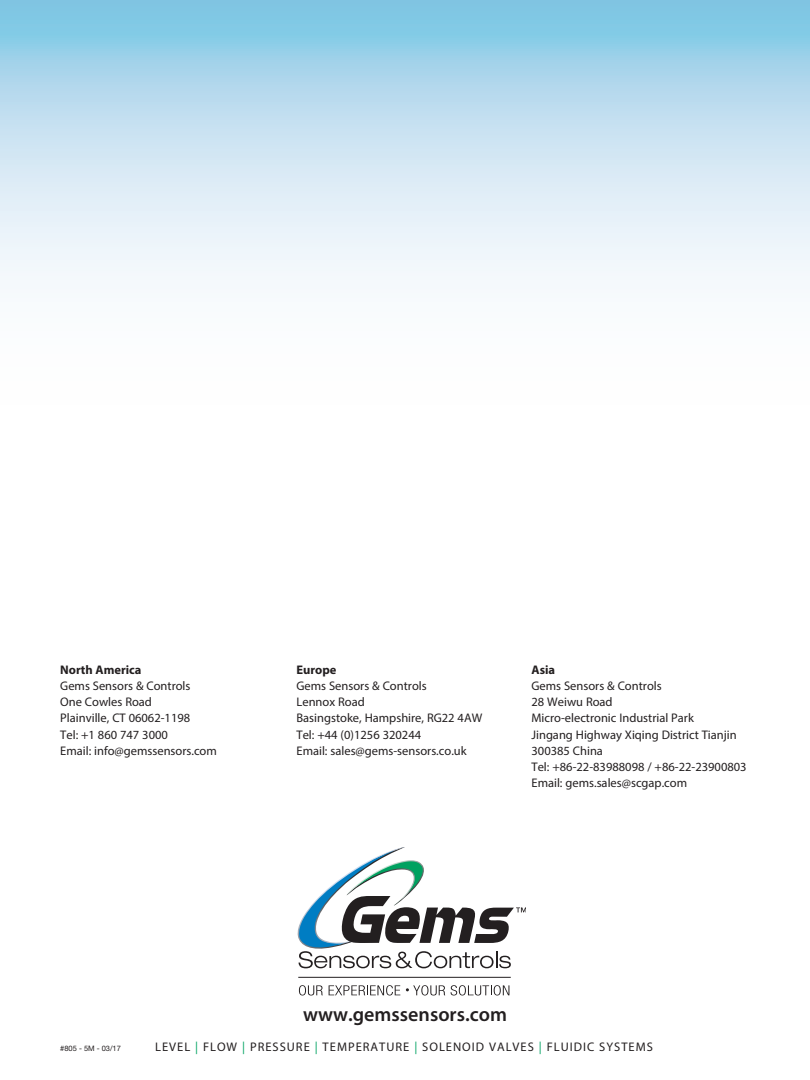
<style>
.page{position:relative;width:810px;height:1080px;background:#fff}
.page>*{position:absolute;margin:0;border:0;box-sizing:border-box;transform-origin:0 0}
.t1{font:600 20px "Myriad Pro";color:#231f20}
.Body{font:12.5px/16.2px "Myriad Pro";color:#231f20}
.Body-2{font:12.5px "Myriad Pro";letter-spacing:.08em;color:#231f20}
.t2{font:7.5px "Helvetica Neue LT Std";color:#231f20}
.s1{font-weight:700}
.s2{color:#00a261}
</style>
<div class="page">
<svg style="left:0;top:0;width:810px;height:280px;background:#c3e1f1"></svg>
<svg style="left:297px;top:847px;width:229px;height:121px"></svg>
<svg style="left:299px;top:985px;width:24px;height:11px"></svg>
<svg style="left:329px;top:985px;width:71px;height:11px"></svg>
<svg style="left:406px;top:985px;width:39px;height:11px"></svg>
<svg style="left:451px;top:985px;width:58px;height:11px"></svg>
<hr style="left:298px;top:977px;width:213px;height:1px;background:#231f20">
<p class="Body" style="left:60px;top:661px;width:132px"><span class="s1">North America<br></span>Gems Sensors &amp; Controls<br>One Cowles Road<br>Plainville, CT 06062-1198</p>
<p class="Body" style="left:60px;top:726px;width:158px">Tel: +1 860 747 3000<br>Email: info@gemssensors.com</p>
<p class="Body" style="left:297px;top:661px;width:187px"><span class="s1">Europe<br></span>Gems Sensors &amp; Controls<br>Lennox Road<br>Basingstoke, Hampshire, RG22 4AW</p>
<p class="Body" style="left:297px;top:726px;width:172px">Tel: +44 (0)1256 320244<br>Email: sales@gems-sensors.co.uk</p>
<p class="Body" style="left:532px;top:661px;width:207px"><span class="s1">Asia<br></span>Gems Sensors &amp; Controls<br>28 Weiwu Road<br>Micro-electronic Industrial Park<br>Jingang Highway Xiqing District Tianjin<br>300385 China</p>
<p class="Body" style="left:532px;top:759px;width:217px">Tel: +86-22-83988098 / +86-22-23900803<br>Email: gems.sales@scgap.com</p>
<p class="t1" style="left:303px;top:1002px;width:205px">www.gemssensors.com</p>
<p class="t2" style="left:60px;top:1044px;width:62px">#805 - 5M - 03/17</p>
<p class="Body-2" style="left:155px;top:1039px;width:499px">LEVEL <span class="s2">|</span> FLOW <span class="s2">|</span> PRESSURE <span class="s2">|</span> TEMPERATURE <span class="s2">|</span> SOLENOID VALVES <span class="s2">|</span> FLUIDIC SYSTEMS</p>
</div>
